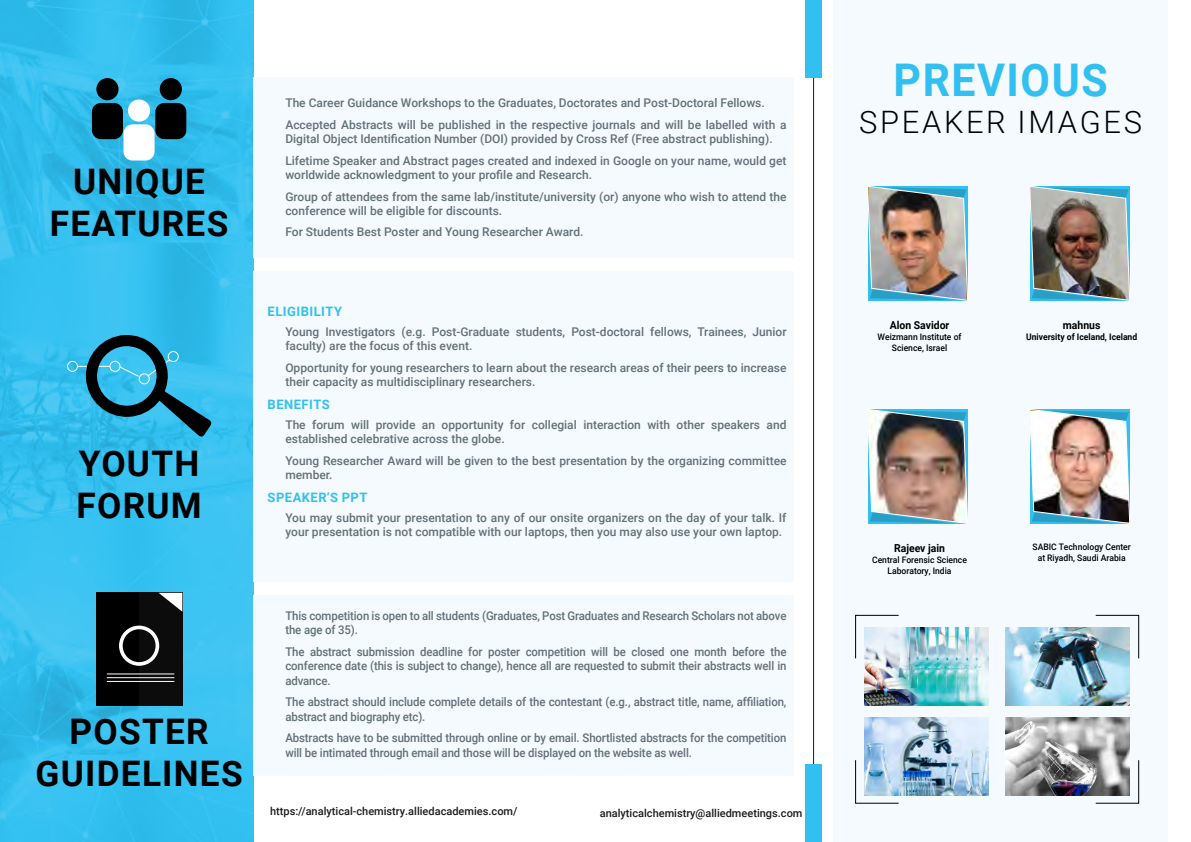
<style>
.page{position:relative;width:1191px;height:842px;background:#fff}
.page>*{position:absolute;margin:0;border:0;box-sizing:border-box;transform-origin:0 0}
.t1{font:700 45px "Roboto";letter-spacing:.035em;color:#32c0f0;scale:.95 1}
.t2{font:700 35.2px/42.3px "Roboto";letter-spacing:.035em;color:#000;text-align:center}
.t3{font:300 30.9px "Roboto";letter-spacing:.085em;color:#000}
.t4{font:700 13px "Roboto";letter-spacing:.035em;color:#32c0f0}
.t5{font:500 12px/14.4px "Roboto";color:#637178}
.t6{font:500 12px/14.4px "Roboto";color:#637178;scale:.95 1}
.t7{font:500 11px "Roboto";color:#1d1d1f}
.t8{font:700 11px "Roboto";color:#000;scale:.95 1}
.t9{font:500 9px/10.8px "Roboto";color:#000;text-align:center;scale:.95 1}
.t10{font:700 9px "Roboto";color:#000;scale:.95 1}
</style>
<div class="page">
<img style="left:0;top:0;width:253px;height:842px">
<div style="left:253px;top:77px;width:540px;height:180px;background:#f4fafe"></div>
<div style="left:253px;top:596px;width:540px;height:180px;background:#f4fafe"></div>
<div style="left:253px;top:271px;width:540px;height:310px;background:#f4fafe"></div>
<div style="left:128px;top:99px;width:22px;height:23px;background:#fff;border-radius:50%"></div>
<div style="left:160px;top:78px;width:22px;height:22px;background:#000;border-radius:50%"></div>
<div style="left:96px;top:78px;width:22px;height:22px;background:#000;border-radius:50%"></div>
<div style="left:123px;top:124px;width:32px;height:37px;background:#fff;border-radius:9px"></div>
<div style="left:155px;top:103px;width:31px;height:36px;background:#000;border-radius:9px"></div>
<div style="left:92px;top:103px;width:31px;height:36px;background:#000;border-radius:9px"></div>
<div style="left:67px;top:361px;width:11px;height:11px;border:1px solid #fff;border-radius:50%"></div>
<hr style="left:77px;top:366px;width:33px;height:1px;background:#fff">
<svg style="left:82px;top:331px;width:131px;height:107px;background:#2b92b5"></svg>
<div style="left:96px;top:593px;width:86px;height:113px;background:#000"></div>
<div style="left:119px;top:626px;width:40px;height:40px;border:4px solid #fff;border-radius:50%"></div>
<hr style="left:107px;top:674px;width:67px;height:1px;background:#fff">
<hr style="left:107px;top:677px;width:67px;height:1px;background:#fff">
<hr style="left:107px;top:681px;width:67px;height:1px;background:#fff">
<svg style="left:139px;top:593px;width:43px;height:113px;fill:#0c0c0c"></svg>
<div style="left:833px;top:0;width:334px;height:842px;background:#f4fafe"></div>
<hr style="left:813px;top:49px;width:1px;height:754px;background:#1d1d1f">
<div style="left:805px;top:0;width:16px;height:77px;background:#32c0f0"></div>
<div style="left:805px;top:765px;width:16px;height:77px;background:#32c0f0"></div>
<img style="left:867px;top:409px;width:101px;height:115px">
<img style="left:1029px;top:409px;width:101px;height:115px">
<img style="left:867px;top:186px;width:101px;height:115px">
<img style="left:1029px;top:186px;width:101px;height:115px">
<img style="left:1005px;top:627px;width:124px;height:79px">
<img style="left:1005px;top:717px;width:124px;height:79px">
<img style="left:864px;top:627px;width:124px;height:79px">
<img style="left:864px;top:717px;width:124px;height:79px">
<svg style="left:855px;top:615px;width:44px;height:44px"></svg>
<svg style="left:1095px;top:615px;width:44px;height:44px"></svg>
<svg style="left:855px;top:760px;width:44px;height:44px"></svg>
<svg style="left:1095px;top:760px;width:44px;height:44px"></svg>
<h2 class="t2" style="left:50px;top:159px;width:180px">UNIQUE<br>FEATURES</h2>
<h2 class="t2" style="left:77px;top:441px;width:127px;text-align:left">YOUTH<br>FORUM</h2>
<p class="t5" style="left:285px;top:92px;width:503px;line-height:21.5px">The Career Guidance Workshops to the Graduates, Doctorates and Post-Doctoral Fellows.<br>Accepted Abstracts will be published in the respective journals and will be labelled with a</p>
<p class="t5" style="left:285px;top:128px;width:503px;line-height:21.5px">Digital Object Identification Number (DOI) provided by Cross Ref (Free abstract publishing).<br>Lifetime Speaker and Abstract pages created and indexed in Google on your name, would get</p>
<p class="t5" style="left:285px;top:164px;width:503px;line-height:21.5px">worldwide acknowledgment to your profile and Research.<br>Group of attendees from the same lab/institute/university (or) anyone who wish to attend the</p>
<p class="t5" style="left:285px;top:199px;width:300px;line-height:21.5px">conference will be eligible for discounts.<br>For Students Best Poster and Young Researcher Award.</p>
<p class="t4" style="left:268px;top:302px;width:76px">ELIGIBILITY</p>
<p class="t5" style="left:285px;top:324px;width:502px">Young Investigators (e.g. Post-Graduate students, Post-doctoral fellows, Trainees, Junior faculty) are the focus of this event.</p>
<p class="t5" style="left:285px;top:360px;width:502px">Opportunity for young researchers to learn about the research areas of their peers to increase their capacity as multidisciplinary researchers.</p>
<p class="t4" style="left:268px;top:395px;width:64px">BENEFITS</p>
<p class="t5" style="left:285px;top:417px;width:502px">The forum will provide an opportunity for collegial interaction with other speakers and established celebrative across the globe.</p>
<p class="t5" style="left:285px;top:453px;width:503px">Young Researcher Award will be given to the best presentation by the organizing committee member.</p>
<p class="t4" style="left:268px;top:488px;width:101px">SPEAKER’S PPT</p>
<p class="t5" style="left:285px;top:510px;width:502px">You may submit your presentation to any of our onsite organizers on the day of your talk. If your presentation is not compatible with our laptops, then you may also use your own laptop.</p>
<h2 class="t2" style="left:36px;top:709px;width:208px">POSTER<br>GUIDELINES</h2>
<p class="t6" style="left:285px;top:608px;width:529px">This competition is open to all students (Graduates, Post Graduates and Research Scholars not above the age of 35).</p>
<p class="t6" style="left:285px;top:644px;width:529px;text-align:justify">The abstract submission deadline for poster competition will be closed one month before the conference date (this is subject to change), hence all are requested to submit their abstracts well in advance.</p>
<p class="t6" style="left:285px;top:694px;width:529px">The abstract should include complete details of the contestant (e.g., abstract title, name, affiliation, abstract and biography etc).</p>
<p class="t6" style="left:285px;top:730px;width:529px">Abstracts have to be submitted through online or by email. Shortlisted abstracts for the competition will be intimated through email and those will be displayed on the website as well.</p>
<p class="t7" style="left:270px;top:803px;width:249px">https://analytical-chemistry.alliedacademies.com/</p>
<p class="t7" style="left:600px;top:805px;width:204px">analyticalchemistry@alliedmeetings.com</p>
<h1 class="t1" style="left:893px;top:49px;width:227px">PREVIOUS</h1>
<h3 class="t3" style="left:859px;top:101px;width:284px">SPEAKER IMAGES</h3>
<p class="t8" style="left:889px;top:317px;width:64px">Alon Savidor</p>
<p class="t9" style="left:877px;top:331px;width:90px">Weizmann Institute of<br>Science, Israel</p>
<p class="t8" style="left:1063px;top:317px;width:41px">mahnus</p>
<p class="t10" style="left:1026px;top:330px;width:118px">University of Iceland, Iceland</p>
<p class="t8" style="left:894px;top:540px;width:55px">Rajeev jain</p>
<p class="t9" style="left:872px;top:554px;width:101px">Central Forensic Science<br>Laboratory, India</p>
<p class="t9" style="left:1032px;top:541px;width:105px">SABIC Technology Center at Riyadh, Saudi Arabia</p>
</div>
